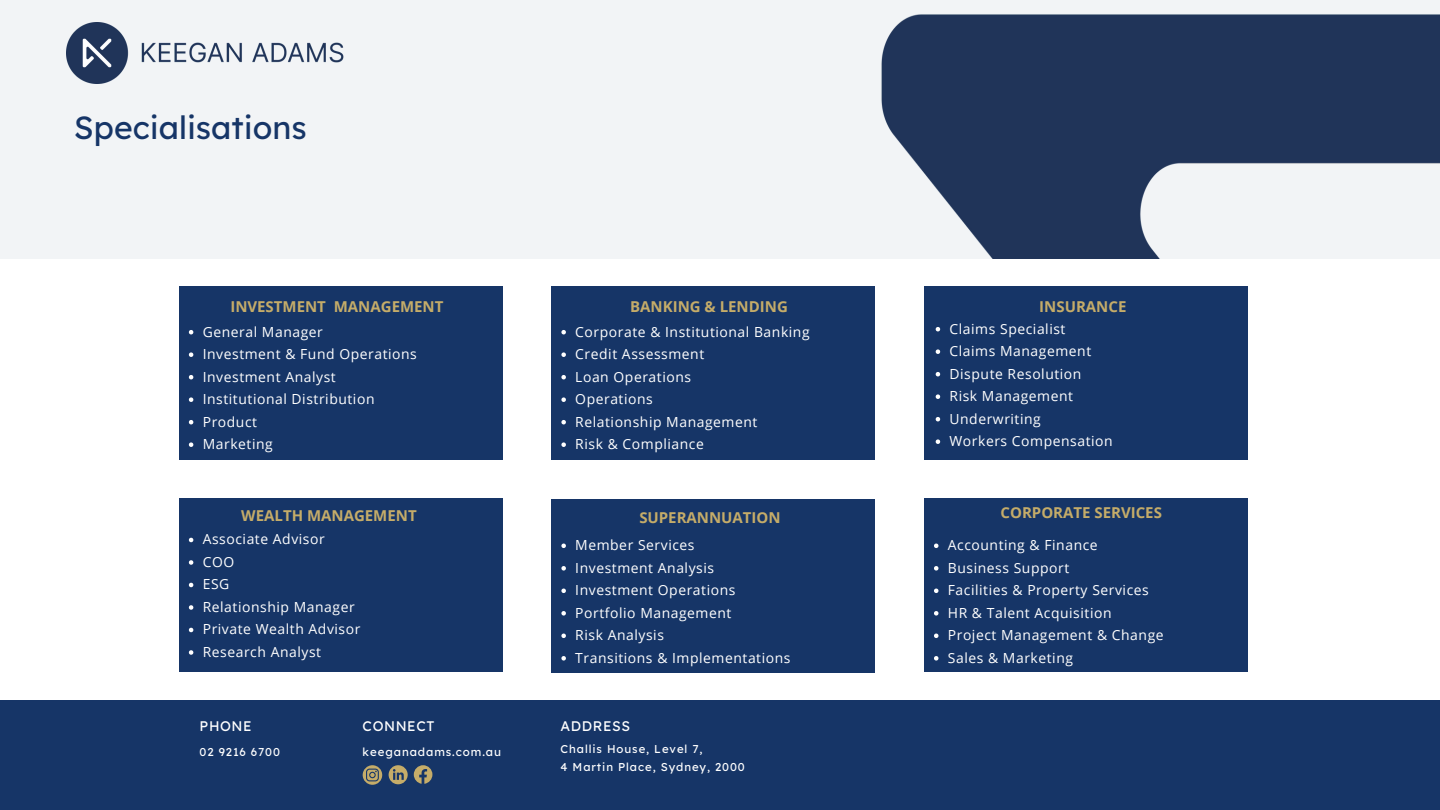
<style>
.page{position:relative;width:1440px;height:810px;background:#fff}
.page>*{position:absolute;margin:0;border:0;box-sizing:border-box;transform-origin:0 0}
.t1{font:32px "Lexend Deca";color:#163567}
.t2{font:700 15px "Open Sans";color:#c5ac69}
.t3{font:13.9px "Open Sans";letter-spacing:.04em;color:#fff}
.t4{font:13.9px "Lexend Deca";letter-spacing:.04em;color:#fff}
.t5{font:11.5px "Lexend Deca";letter-spacing:.08em;color:#fff}
.t6{font:11.4px "Lexend Deca";letter-spacing:.08em;color:#fff}
</style>
<div class="page">
<div style="left:0;top:700px;width:1440px;height:110px;background:#163567"></div>
<svg style="left:414px;top:765px;width:18px;height:18px"></svg>
<svg style="left:389px;top:765px;width:19px;height:19px"></svg>
<svg style="left:363px;top:765px;width:19px;height:20px"></svg>
<div style="left:0;top:0;width:1440px;height:259px;background:#f2f4f6"></div>
<img style="left:67px;top:22px;width:277px;height:62px">
<img style="left:881px;top:14px;width:559px;height:245px">
<div style="left:552px;top:287px;width:323px;height:173px;background:#163567"></div>
<div style="left:924px;top:287px;width:324px;height:173px;background:#163567"></div>
<div style="left:552px;top:500px;width:323px;height:173px;background:#163567"></div>
<div style="left:924px;top:499px;width:324px;height:173px;background:#163567"></div>
<svg style="left:934px;top:544px;width:4px;height:4px"></svg>
<svg style="left:934px;top:566px;width:4px;height:5px"></svg>
<svg style="left:934px;top:589px;width:4px;height:4px"></svg>
<svg style="left:934px;top:611px;width:4px;height:5px"></svg>
<svg style="left:934px;top:634px;width:4px;height:4px"></svg>
<svg style="left:934px;top:656px;width:4px;height:5px"></svg>
<div style="left:179px;top:499px;width:324px;height:173px;background:#163567"></div>
<svg style="left:189px;top:538px;width:4px;height:4px"></svg>
<svg style="left:189px;top:560px;width:4px;height:5px"></svg>
<svg style="left:189px;top:583px;width:4px;height:4px"></svg>
<svg style="left:189px;top:605px;width:4px;height:5px"></svg>
<svg style="left:189px;top:628px;width:4px;height:4px"></svg>
<svg style="left:189px;top:650px;width:4px;height:5px"></svg>
<div style="left:179px;top:287px;width:324px;height:173px;background:#163567"></div>
<svg style="left:189px;top:330px;width:4px;height:4px"></svg>
<svg style="left:189px;top:352px;width:4px;height:5px"></svg>
<svg style="left:189px;top:375px;width:4px;height:4px"></svg>
<svg style="left:189px;top:397px;width:4px;height:5px"></svg>
<svg style="left:189px;top:420px;width:4px;height:4px"></svg>
<svg style="left:189px;top:442px;width:4px;height:5px"></svg>
<svg style="left:936px;top:327px;width:4px;height:4px"></svg>
<svg style="left:936px;top:349px;width:4px;height:5px"></svg>
<svg style="left:936px;top:372px;width:4px;height:4px"></svg>
<svg style="left:936px;top:394px;width:4px;height:5px"></svg>
<svg style="left:936px;top:417px;width:4px;height:4px"></svg>
<svg style="left:936px;top:439px;width:4px;height:5px"></svg>
<svg style="left:561px;top:544px;width:5px;height:4px"></svg>
<svg style="left:561px;top:566px;width:5px;height:5px"></svg>
<svg style="left:561px;top:589px;width:5px;height:4px"></svg>
<svg style="left:561px;top:611px;width:5px;height:5px"></svg>
<svg style="left:561px;top:634px;width:5px;height:4px"></svg>
<svg style="left:561px;top:656px;width:5px;height:5px"></svg>
<svg style="left:561px;top:330px;width:5px;height:4px"></svg>
<svg style="left:561px;top:352px;width:5px;height:5px"></svg>
<svg style="left:561px;top:375px;width:5px;height:4px"></svg>
<svg style="left:561px;top:397px;width:5px;height:5px"></svg>
<svg style="left:561px;top:420px;width:5px;height:4px"></svg>
<svg style="left:561px;top:442px;width:5px;height:5px"></svg>
<p class="t1" style="left:74px;top:107px;width:234px">Specialisations</p>
<p class="t2" style="left:230px;top:296px;width:215px">INVESTMENT MANAGEMENT</p>
<p class="t2" style="left:630px;top:296px;width:159px">BANKING &amp; LENDING</p>
<p class="t2" style="left:1039px;top:296px;width:89px">INSURANCE</p>
<p class="t3" style="left:203px;top:322px;width:122px">General Manager</p>
<p class="t3" style="left:203px;top:344px;width:216px">Investment &amp; Fund Operations</p>
<p class="t3" style="left:203px;top:367px;width:135px">Investment Analyst</p>
<p class="t3" style="left:203px;top:389px;width:173px">Institutional Distribution</p>
<p class="t3" style="left:203px;top:412px;width:56px">Product</p>
<p class="t3" style="left:203px;top:434px;width:72px">Marketing</p>
<p class="t3" style="left:575px;top:322px;width:236px">Corporate &amp; Institutional Banking</p>
<p class="t3" style="left:575px;top:344px;width:130px">Credit Assessment</p>
<p class="t3" style="left:575px;top:367px;width:117px">Loan Operations</p>
<p class="t3" style="left:575px;top:389px;width:79px">Operations</p>
<p class="t3" style="left:575px;top:412px;width:184px">Relationship Management</p>
<p class="t3" style="left:575px;top:434px;width:130px">Risk &amp; Compliance</p>
<p class="t3" style="left:950px;top:319px;width:117px">Claims Specialist</p>
<p class="t3" style="left:950px;top:341px;width:143px">Claims Management</p>
<p class="t3" style="left:950px;top:364px;width:133px">Dispute Resolution</p>
<p class="t3" style="left:950px;top:386px;width:125px">Risk Management</p>
<p class="t3" style="left:950px;top:409px;width:93px">Underwriting</p>
<p class="t3" style="left:950px;top:431px;width:165px">Workers Compensation</p>
<p class="t2" style="left:241px;top:505px;width:177px">WEALTH MANAGEMENT</p>
<p class="t3" style="left:203px;top:530px;width:124px">Associate Advisor</p>
<p class="t3" style="left:203px;top:552px;width:33px">COO</p>
<p class="t3" style="left:203px;top:575px;width:28px">ESG</p>
<p class="t3" style="left:203px;top:597px;width:153px">Relationship Manager</p>
<p class="t3" style="left:203px;top:620px;width:159px">Private Wealth Advisor</p>
<p class="t3" style="left:203px;top:642px;width:120px">Research Analyst</p>
<p class="t2" style="left:639px;top:507px;width:143px">SUPERANNUATION</p>
<p class="t2" style="left:1001px;top:502px;width:163px">CORPORATE SERVICES</p>
<p class="t3" style="left:948px;top:535px;width:151px">Accounting &amp; Finance</p>
<p class="t3" style="left:948px;top:558px;width:123px">Business Support</p>
<p class="t3" style="left:948px;top:580px;width:202px">Facilities &amp; Property Services</p>
<p class="t3" style="left:948px;top:603px;width:165px">HR &amp; Talent Acquisition</p>
<p class="t3" style="left:948px;top:625px;width:217px">Project Management &amp; Change</p>
<p class="t3" style="left:948px;top:648px;width:127px">Sales &amp; Marketing</p>
<p class="t3" style="left:575px;top:535px;width:121px">Member Services</p>
<p class="t3" style="left:575px;top:558px;width:140px">Investment Analysis</p>
<p class="t3" style="left:575px;top:580px;width:162px">Investment Operations</p>
<p class="t3" style="left:575px;top:603px;width:158px">Portfolio Management</p>
<p class="t3" style="left:575px;top:625px;width:90px">Risk Analysis</p>
<p class="t3" style="left:575px;top:648px;width:217px">Transitions &amp; Implementations</p>
<p class="t4" style="left:200px;top:717px;width:54px">PHONE</p>
<p class="t4" style="left:561px;top:717px;width:71px">ADDRESS</p>
<p class="t5" style="left:363px;top:745px;width:140px">keeganadams.com.au</p>
<p class="t4" style="left:363px;top:717px;width:73px">CONNECT</p>
<p class="t6" style="left:561px;top:742px;width:143px">Challis House, Level 7,</p>
<p class="t6" style="left:561px;top:760px;width:186px">4 Martin Place, Sydney, 2000</p>
<p class="t6" style="left:200px;top:744px;width:82px">02 9216 6700</p>
</div>
